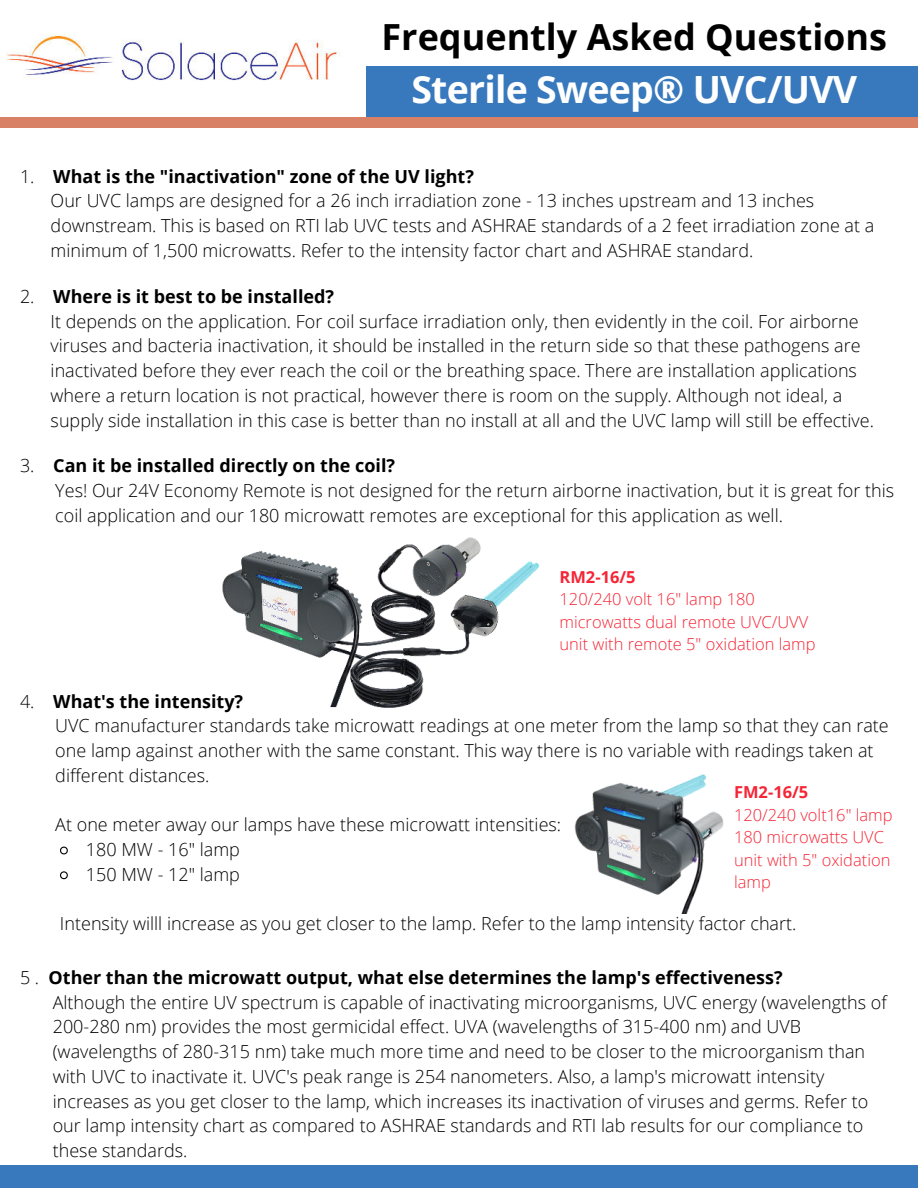
<style>
.page{position:relative;width:918px;height:1188px;background:#fff}
.page>*{position:absolute;margin:0;border:0;box-sizing:border-box;transform-origin:0 0}
.t1{font:700 37.5px "Open Sans";letter-spacing:-.02em;color:#fff}
.t2{font:700 36px "Open Sans";color:#000}
.t3{font:300 18px/24.8px "Open Sans";color:#000}
.t4{font:300 16.5px/22.5px "Open Sans";color:#f52535}
.t5{font:700 16.5px "Open Sans";color:#f52535}
.s1{font-weight:700}
</style>
<div class="page">
<div style="left:366px;top:66px;width:552px;height:52px;background:#3879bd"></div>
<div style="left:0;top:1165px;width:918px;height:23px;background:#3879bd"></div>
<img style="left:6px;top:34px;width:335px;height:47px">
<div style="left:0;top:117px;width:918px;height:11px;background:#d98167"></div>
<img style="left:574px;top:774px;width:150px;height:140px">
<svg style="left:60px;top:846px;width:8px;height:9px"></svg>
<svg style="left:60px;top:871px;width:8px;height:9px"></svg>
<img style="left:222px;top:537px;width:317px;height:171px">
<h2 class="t2" style="left:382px;top:12px;width:507px">Frequently Asked Questions</h2>
<h1 class="t1" style="left:411px;top:63px;width:448px">Sterile Sweep® UVC/UVV</h1>
<p class="t3" style="left:51px;top:163px;width:825px;text-indent:-31px">1. <span class="s1">What is the "inactivation" zone of the UV light?<br></span>Our UVC lamps are designed for a 26 inch irradiation zone - 13 inches upstream and 13 inches downstream. This is based on RTI lab UVC tests and ASHRAE standards of a 2 feet irradiation zone at a minimum of 1,500 microwatts. Refer to the intensity factor chart and ASHRAE standard.</p>
<p class="t3" style="left:51px;top:283px;width:825px;text-indent:-31px">2. <span class="s1">Where is it best to be installed?<br></span>It depends on the application. For coil surface irradiation only, then evidently in the coil. For airborne viruses and bacteria inactivation, it should be installed in the return side so that these pathogens are inactivated before they ever reach the coil or the breathing space. There are installation applications where a return location is not practical, however there is room on the supply. Although not ideal, a supply side installation in this case is better than no install at all and the UVC lamp will still be effective.</p>
<p class="t3" style="left:55px;top:453px;width:840px;text-indent:-35px">3. <span class="s1">Can it be installed directly on the coil?<br></span>Yes! Our 24V Economy Remote is not designed for the return airborne inactivation, but it is great for this coil application and our 180 microwatt remotes are exceptional for this application as well.</p>
<p class="t5" style="left:560px;top:565px;width:78px">RM2-16/5</p>
<p class="t4" style="left:560px;top:588px;width:258px">120/240 volt 16" lamp 180 microwatts dual remote UVC/UVV unit with remote 5" oxidation lamp</p>
<p class="t3" style="left:55px;top:688px;width:835px;text-indent:-35px">4. <span class="s1">What's the intensity?<br></span>UVC manufacturer standards take microwatt readings at one meter from the lamp so that they can rate one lamp against another with the same constant. This way there is no variable with readings taken at different distances.</p>
<p class="t3" style="left:55px;top:812px;width:507px">At one meter away our lamps have these microwatt intensities:</p>
<p class="t5" style="left:734px;top:781px;width:76px">FM2-16/5</p>
<p class="t4" style="left:734px;top:803px;width:160px">120/240 volt16" lamp<br>180 microwatts UVC unit with 5" oxidation lamp</p>
<p class="t3" style="left:86px;top:837px;width:156px">180 MW - 16" lamp<br>150 MW - 12" lamp</p>
<p class="t3" style="left:60px;top:911px;width:738px">Intensity willl increase as you get closer to the lamp. Refer to the lamp intensity factor chart.</p>
<p class="t3" style="left:53px;top:965px;width:836px;text-indent:-33px">5 . <span class="s1">Other than the microwatt output, what else determines the lamp's effectiveness?<br></span>Although the entire UV spectrum is capable of inactivating microorganisms, UVC energy (wavelengths of 200-280 nm) provides the most germicidal effect. UVA (wavelengths of 315-400 nm) and UVB (wavelengths of 280-315 nm) take much more time and need to be closer to the microorganism than with UVC to inactivate it. UVC's peak range is 254 nanometers. Also, a lamp's microwatt intensity increases as you get closer to the lamp, which increases its inactivation of viruses and germs. Refer to our lamp intensity chart as compared to ASHRAE standards and RTI lab results for our compliance to these standards.</p>
</div>
